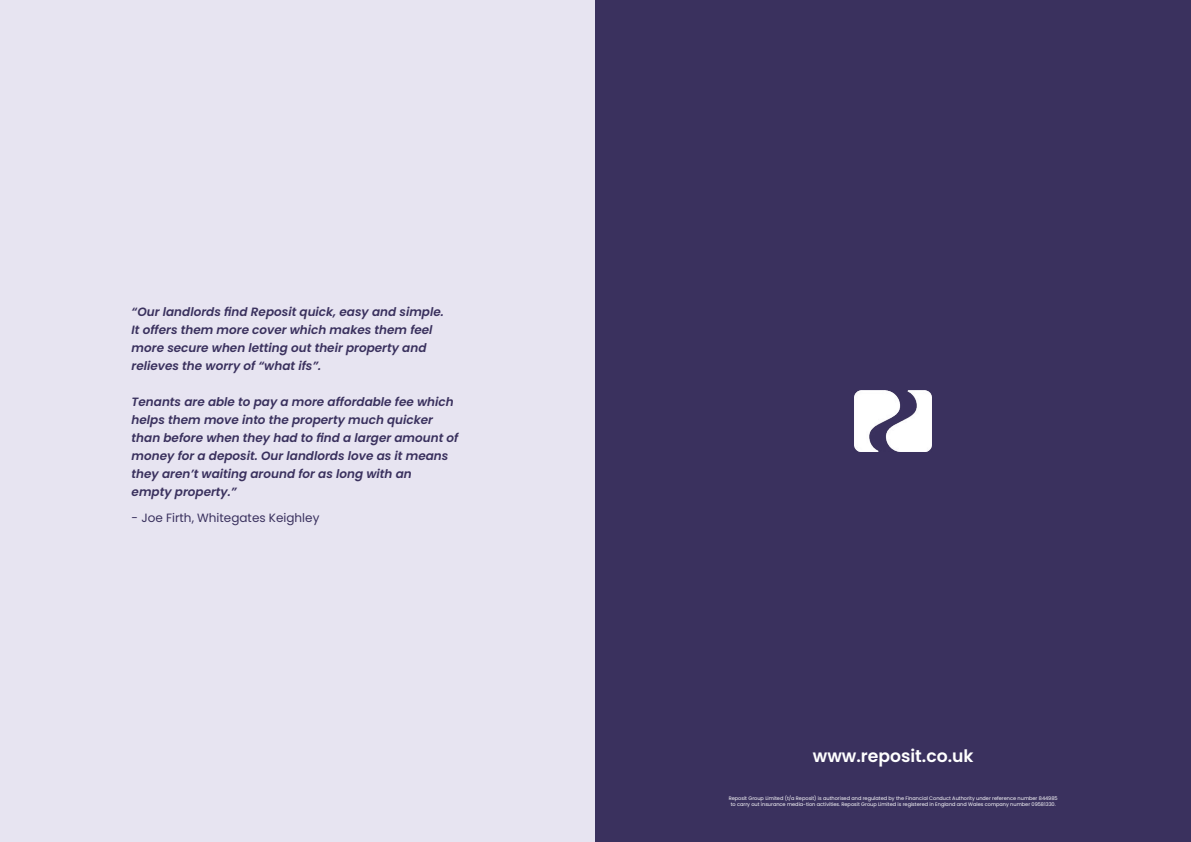
<style>
.page{position:relative;width:1191px;height:842px;background:#fff}
.page>*{position:absolute;margin:0;border:0;box-sizing:border-box;transform-origin:0 0}
.t1{font:600 17.2px "Poppins";color:#fff}
.t2{font:italic 600 12px/18px "Poppins";color:#3a315e}
.t3{font:12px "Poppins";color:#3a315e}
.t4{font:5px/6px "Poppins";color:#fff;text-align:center}
</style>
<div class="page">
<div style="left:0;top:0;width:595px;height:842px;background:#e7e4f1"></div>
<div style="left:595px;top:0;width:596px;height:842px;background:#3a315e"></div>
<img style="left:855px;top:391px;width:76px;height:60px">
<p class="t2" style="left:132px;top:303px;width:314px">“Our landlords find Reposit quick, easy and simple.<br>It offers them more cover which makes them feel more secure when letting out their property and relieves the worry of “what ifs”.</p>
<p class="t2" style="left:132px;top:393px;width:328px">Tenants are able to pay a more affordable fee which helps them move into the property much quicker than before when they had to find a larger amount of money for a deposit. Our landlords love as it means they aren’t waiting around for as long with an<br>empty property.”</p>
<p class="t3" style="left:132px;top:511px;width:189px">- Joe Firth, Whitegates Keighley</p>
<h1 class="t1" style="left:813px;top:746px;width:162px">www.reposit.co.uk</h1>
<p class="t4" style="left:728px;top:795px;width:330px">Reposit Group Limited (t/a Reposit) is authorised and regulated by the Financial Conduct Authority under reference number 844985 to carry out insurance media-tion activities. Reposit Group Limited is registered in England and Wales company number 09581330.</p>
</div>
